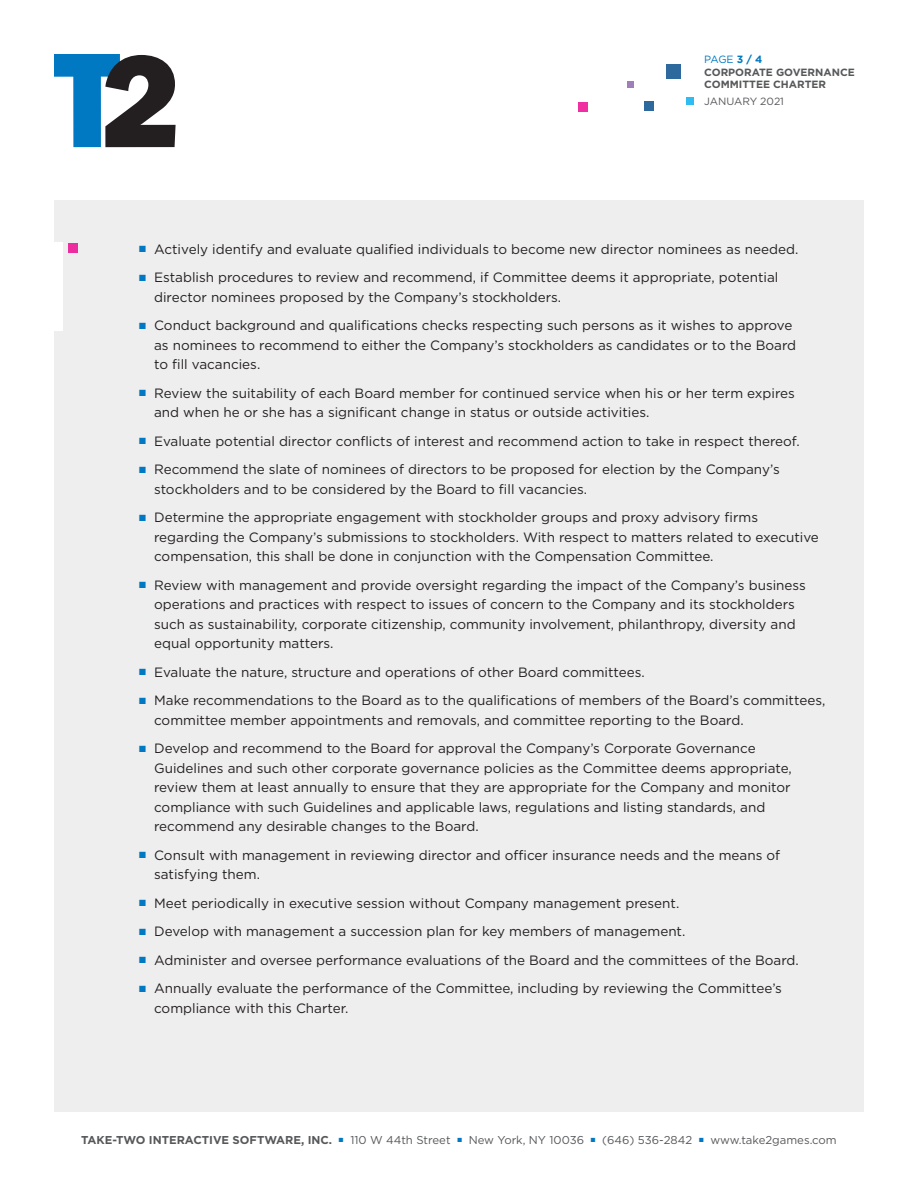
<style>
.page{position:relative;width:918px;height:1188px;background:#fff}
.page>*{position:absolute;margin:0;border:0;box-sizing:border-box;transform-origin:0 0}
.t1{font:13.5px/19.5px "Gotham";color:#231f20}
.t2{font:11.4px "Gotham";color:#57585a}
.t3{font:700 10.5px/13.5px "Gotham";color:#57585a}
.t4{font:10.5px "Gotham";color:#57585a}
.s1{font-weight:400;color:#0079c2}
.s2{color:#0079c2}
.s3{font-weight:700}
</style>
<div class="page">
<svg style="left:54px;top:54px;width:122px;height:93px"></svg>
<div style="left:666px;top:64px;width:14px;height:14px;background:#2e699d"></div>
<div style="left:644px;top:102px;width:9px;height:9px;background:#2e699d"></div>
<div style="left:578px;top:102px;width:10px;height:9px;background:#f02fa0"></div>
<div style="left:627px;top:81px;width:7px;height:7px;background:#9f7eb9"></div>
<div style="left:686px;top:97px;width:8px;height:8px;background:#2ebcf1"></div>
<div style="left:54px;top:200px;width:810px;height:911px;background:#eeeeef"></div>
<div style="left:44px;top:243px;width:19px;height:88px;background:#fff"></div>
<div style="left:68px;top:243px;width:10px;height:10px;background:#ed2c9d"></div>
<p class="t3" style="left:704px;top:52px;width:152px"><span class="s1">PAGE</span> <span class="s2">3 / 4<br></span>CORPORATE GOVERNANCE</p>
<p class="t3" style="left:704px;top:78px;width:123px">COMMITTEE CHARTER</p>
<p class="t4" style="left:704px;top:95px;width:81px">JANUARY 2021</p>
<p class="t1" style="left:139px;top:239px;width:661px"><span class="s2">■</span> Actively identify and evaluate qualified individuals to become new director nominees as needed.</p>
<p class="t1" style="left:154px;top:268px;width:626px;text-indent:-15px"><span class="s2">■</span> Establish procedures to review and recommend, if Committee deems it appropriate, potential director nominees proposed by the Company’s stockholders.</p>
<p class="t1" style="left:154px;top:316px;width:644px;text-indent:-15px"><span class="s2">■</span> Conduct background and qualifications checks respecting such persons as it wishes to approve as nominees to recommend to either the Company’s stockholders as candidates or to the Board to fill vacancies.</p>
<p class="t1" style="left:154px;top:383px;width:642px;text-indent:-15px"><span class="s2">■</span> Review the suitability of each Board member for continued service when his or her term expires and when he or she has a significant change in status or outside activities.</p>
<p class="t1" style="left:139px;top:431px;width:662px"><span class="s2">■</span> Evaluate potential director conflicts of interest and recommend action to take in respect thereof.</p>
<p class="t1" style="left:154px;top:460px;width:627px;text-indent:-15px"><span class="s2">■</span> Recommend the slate of nominees of directors to be proposed for election by the Company’s stockholders and to be considered by the Board to fill vacancies.</p>
<p class="t1" style="left:154px;top:508px;width:666px;text-indent:-15px"><span class="s2">■</span> Determine the appropriate engagement with stockholder groups and proxy advisory firms regarding the Company’s submissions to stockholders. With respect to matters related to executive compensation, this shall be done in conjunction with the Compensation Committee.</p>
<p class="t1" style="left:154px;top:575px;width:653px;text-indent:-15px"><span class="s2">■</span> Review with management and provide oversight regarding the impact of the Company’s business operations and practices with respect to issues of concern to the Company and its stockholders such as sustainability, corporate citizenship, community involvement, philanthropy, diversity and equal opportunity matters.</p>
<p class="t1" style="left:139px;top:662px;width:507px"><span class="s2">■</span> Evaluate the nature, structure and operations of other Board committees.</p>
<p class="t1" style="left:154px;top:691px;width:673px;text-indent:-15px"><span class="s2">■</span> Make recommendations to the Board as to the qualifications of members of the Board’s committees, committee member appointments and removals, and committee reporting to the Board.</p>
<p class="t1" style="left:154px;top:739px;width:639px;text-indent:-15px"><span class="s2">■</span> Develop and recommend to the Board for approval the Company’s Corporate Governance Guidelines and such other corporate governance policies as the Committee deems appropriate, review them at least annually to ensure that they are appropriate for the Company and monitor compliance with such Guidelines and applicable laws, regulations and listing standards, and recommend any desirable changes to the Board.</p>
<p class="t1" style="left:154px;top:845px;width:628px;text-indent:-15px"><span class="s2">■</span> Consult with management in reviewing director and officer insurance needs and the means of satisfying them.</p>
<p class="t1" style="left:139px;top:893px;width:542px"><span class="s2">■</span> Meet periodically in executive session without Company management present.</p>
<p class="t1" style="left:139px;top:922px;width:548px"><span class="s2">■</span> Develop with management a succession plan for key members of management.</p>
<p class="t1" style="left:139px;top:950px;width:661px"><span class="s2">■</span> Administer and oversee performance evaluations of the Board and the committees of the Board.</p>
<p class="t1" style="left:154px;top:979px;width:629px;text-indent:-15px"><span class="s2">■</span> Annually evaluate the performance of the Committee, including by reviewing the Committee’s compliance with this Charter.</p>
<p class="t2" style="left:81px;top:1133px;width:757px"><span class="s3">TAKE-TWO INTERACTIVE SOFTWARE, INC.</span> <span class="s2">■</span> 110 W 44th Street <span class="s2">■</span> New York, NY 10036 <span class="s2">■</span> (646) 536-2842 <span class="s2">■</span> www.take2games.com</p>
</div>
